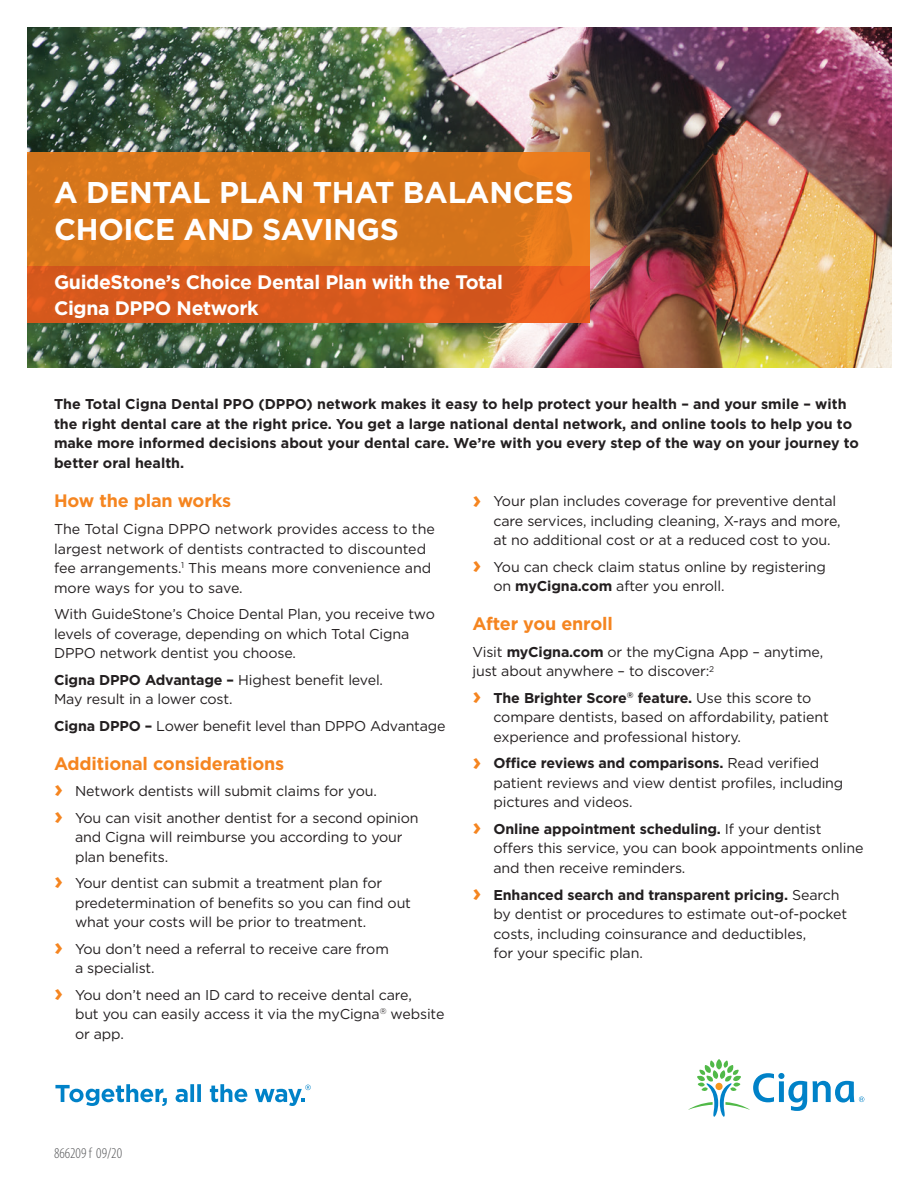
<style>
.page{position:relative;width:918px;height:1188px;background:#fff}
.page>*{position:absolute;margin:0;border:0;box-sizing:border-box;transform-origin:0 0}
.Headline_2_bars_phot{font:700 30px/37.5px "Gotham";letter-spacing:-.01em;color:#fff}
.Headline_2_bars_phot-2{font:700 19.5px/25.5px "Gotham";letter-spacing:-.02em;color:#fff}
.Subhead_body_bold_12{font:700 18px "Gotham";letter-spacing:-.01em;color:#f58520}
.Legal_copy_Cat{font:300 condensed 15px "Myriad Pro";color:#57585a}
.Bullet_copy_book_9_5{font:14.25px/19.5px "Gotham";letter-spacing:-.01em;color:#231f20}
.Body_copy__book_9_5{font:14.25px/19.5px "Gotham";letter-spacing:-.01em;color:#231f20}
.Body_copy__book_9_5-2{font:700 14.25px/19.5px "Gotham";color:#231f20}
.Body_copy_head_bold{font:14.25px/19.5px "Gotham";letter-spacing:-.015em;color:#231f20}
.s1{font-weight:700}
.s2{font-weight:700;font-size:24px;color:#f58520}
</style>
<div class="page">
<img style="left:27px;top:27px;width:864px;height:340px">
<svg style="left:27px;top:152px;width:562px;height:114px;background:#d9761b"></svg>
<svg style="left:27px;top:266px;width:563px;height:56px;background:#d9581d"></svg>
<svg style="left:55px;top:1084px;width:112px;height:22px"></svg>
<svg style="left:176px;top:1084px;width:25px;height:18px"></svg>
<svg style="left:210px;top:1084px;width:37px;height:18px"></svg>
<svg style="left:255px;top:1085px;width:56px;height:21px"></svg>
<svg style="left:688px;top:1059px;width:176px;height:58px"></svg>
<p class="Headline_2_bars_phot" style="left:54px;top:173px;width:521px">A DENTAL PLAN THAT BALANCES<br>CHOICE AND SAVINGS</p>
<p class="Headline_2_bars_phot-2" style="left:54px;top:269px;width:451px">GuideStone’s Choice Dental Plan with the Total<br>Cigna DPPO Network</p>
<p class="Body_copy__book_9_5-2" style="left:54px;top:394px;width:807px">The Total Cigna Dental PPO (DPPO) network makes it easy to help protect your health – and your smile – with the right dental care at the right price. You get a large national dental network, and online tools to help you to make more informed decisions about your dental care. We’re with you every step of the way on your journey to better oral health.</p>
<p class="Subhead_body_bold_12" style="left:54px;top:491px;width:179px">How the plan works</p>
<p class="Body_copy__book_9_5" style="left:54px;top:519px;width:382px">The Total Cigna DPPO network provides access to the largest network of dentists contracted to discounted fee arrangements.<sup>1</sup> This means more convenience and more ways for you to save.</p>
<p class="Body_copy__book_9_5" style="left:54px;top:604px;width:382px">With GuideStone’s Choice Dental Plan, you receive two levels of coverage, depending on which Total Cigna<br>DPPO network dentist you choose.</p>
<p class="Body_copy_head_bold" style="left:54px;top:669px;width:331px"><span class="s1">Cigna DPPO Advantage –</span> Highest benefit level.<br>May result in a lower cost.</p>
<p class="Body_copy_head_bold" style="left:54px;top:715px;width:393px"><span class="s1">Cigna DPPO –</span> Lower benefit level than DPPO Advantage</p>
<p class="Subhead_body_bold_12" style="left:54px;top:753px;width:232px">Additional considerations</p>
<p class="Bullet_copy_book_9_5" style="left:54px;top:781px;width:324px"><span class="s2">›</span> Network dentists will submit claims for you.</p>
<p class="Bullet_copy_book_9_5" style="left:75px;top:807px;width:345px;text-indent:-21px"><span class="s2">›</span> You can visit another dentist for a second opinion and Cigna will reimburse you according to your plan benefits.</p>
<p class="Bullet_copy_book_9_5" style="left:75px;top:873px;width:338px;text-indent:-21px"><span class="s2">›</span> Your dentist can submit a treatment plan for predetermination of benefits so you can find out what your costs will be prior to treatment.</p>
<p class="Bullet_copy_book_9_5" style="left:75px;top:938px;width:315px;text-indent:-21px"><span class="s2">›</span> You don’t need a referral to receive care from a specialist.</p>
<p class="Bullet_copy_book_9_5" style="left:75px;top:985px;width:371px;text-indent:-21px"><span class="s2">›</span> You don’t need an ID card to receive dental care,<br>but you can easily access it via the myCigna<sup>®</sup> website or app.</p>
<p class="Bullet_copy_book_9_5" style="left:494px;top:491px;width:349px;text-indent:-21px"><span class="s2">›</span> Your plan includes coverage for preventive dental care services, including cleaning, X-rays and more, at no additional cost or at a reduced cost to you.</p>
<p class="Bullet_copy_book_9_5" style="left:494px;top:557px;width:334px;text-indent:-21px"><span class="s2">›</span> You can check claim status online by registering on <span class="s1">myCigna.com</span> after you enroll.</p>
<p class="Subhead_body_bold_12" style="left:472px;top:614px;width:142px">After you enroll</p>
<p class="Body_copy__book_9_5" style="left:472px;top:642px;width:352px">Visit <span class="s1">myCigna.com</span> or the myCigna App – anytime, just about anywhere – to discover:<sup>2</sup></p>
<p class="Bullet_copy_book_9_5" style="left:494px;top:688px;width:337px;text-indent:-21px"><span class="s2">›</span> <span class="s1">The Brighter Score</span><sup>®</sup> <span class="s1">feature.</span> Use this score to compare dentists, based on affordability, patient experience and professional history.</p>
<p class="Bullet_copy_book_9_5" style="left:494px;top:753px;width:351px;text-indent:-21px"><span class="s2">›</span> <span class="s1">Office reviews and comparisons.</span> Read verified patient reviews and view dentist profiles, including pictures and videos.</p>
<p class="Bullet_copy_book_9_5" style="left:494px;top:819px;width:372px;text-indent:-21px"><span class="s2">›</span> <span class="s1">Online appointment scheduling.</span> If your dentist offers this service, you can book appointments online and then receive reminders.</p>
<p class="Bullet_copy_book_9_5" style="left:494px;top:884px;width:355px;text-indent:-21px"><span class="s2">›</span> <span class="s1">Enhanced search and transparent pricing.</span> Search by dentist or procedures to estimate out-of-pocket costs, including coinsurance and deductibles,<br>for your specific plan.</p>
<p class="Legal_copy_Cat" style="left:54px;top:1145px;width:70px">866209 f 09/20</p>
</div>
